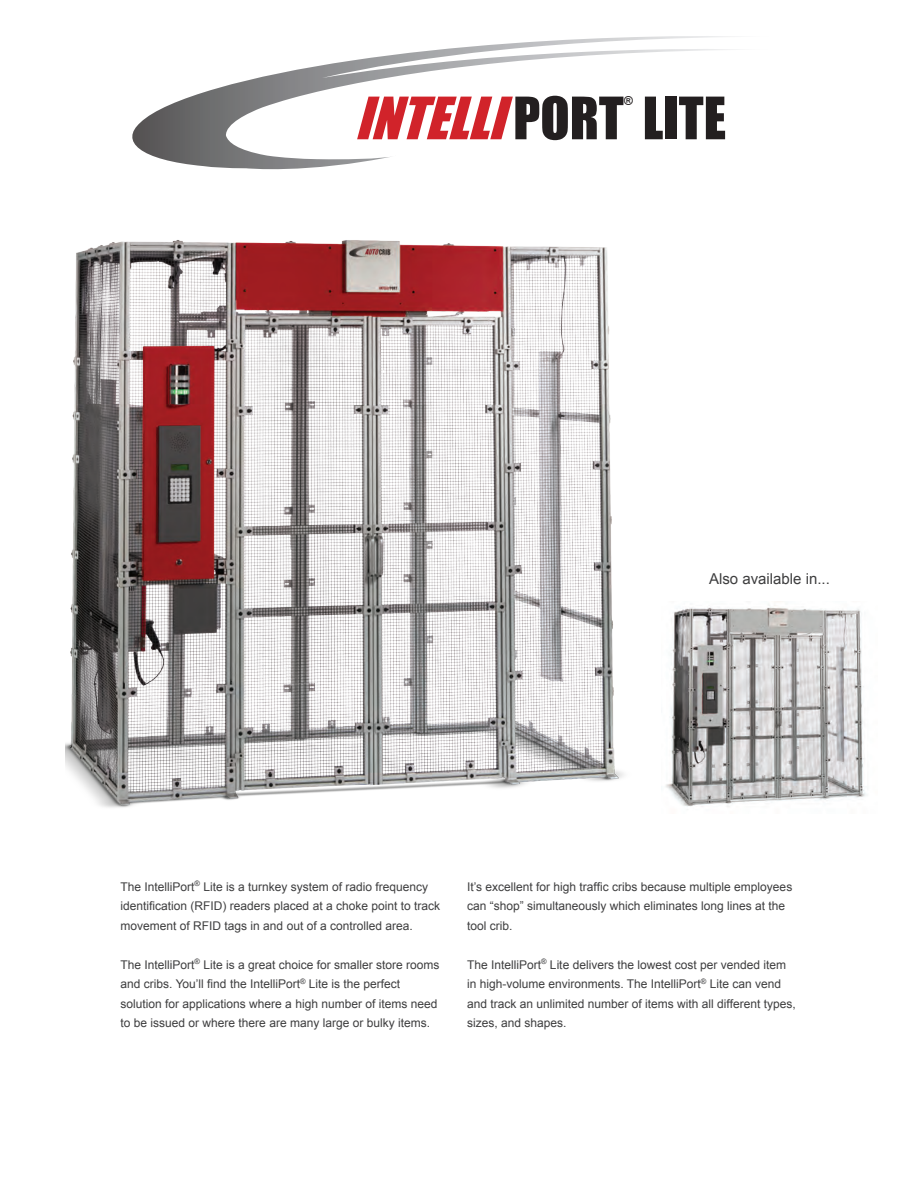
<style>
.page{position:relative;width:918px;height:1188px;background:#fff}
.page>*{position:absolute;margin:0;border:0;box-sizing:border-box;transform-origin:0 0}
.t1{font:54px "Impact";color:#231f20}
.t2{font:15px "Arial";color:#3e3e3f}
.t3{font:12px/19.5px "Arial";color:#3e3e3f}
.t4{font:12px "Impact";color:#231f20}
.s1{font-style:italic;color:#d1232a}
</style>
<div class="page">
<img style="left:65px;top:240px;width:559px;height:568px">
<svg style="left:132px;top:36px;width:601px;height:134px"></svg>
<img style="left:665px;top:601px;width:201px;height:206px">
<h1 class="t1" style="left:355px;top:76px;width:373px"><span class="s1">INTELLI</span> P O R T L I T E</h1>
<p class="t4" style="left:624px;top:91px;width:11px">®</p>
<p class="t2" style="left:709px;top:569px;width:122px">Also available in...</p>
<p class="t3" style="left:121px;top:877px;width:321px">The IntelliPort<sup>®</sup> Lite is a turnkey system of radio frequency identification (RFID) readers placed at a choke point to track movement of RFID tags in and out of a controlled area.</p>
<p class="t3" style="left:121px;top:955px;width:320px">The IntelliPort<sup>®</sup> Lite is a great choice for smaller store rooms and cribs. You’ll find the IntelliPort<sup>®</sup> Lite is the perfect solution for applications where a high number of items need to be issued or where there are many large or bulky items.</p>
<p class="t3" style="left:467px;top:877px;width:327px">It’s excellent for high traffic cribs because multiple employees can “shop” simultaneously which eliminates long lines at the tool crib.</p>
<p class="t3" style="left:467px;top:955px;width:330px">The IntelliPort<sup>®</sup> Lite delivers the lowest cost per vended item in high-volume environments. The IntelliPort<sup>®</sup> Lite can vend and track an unlimited number of items with all different types, sizes, and shapes.</p>
</div>
